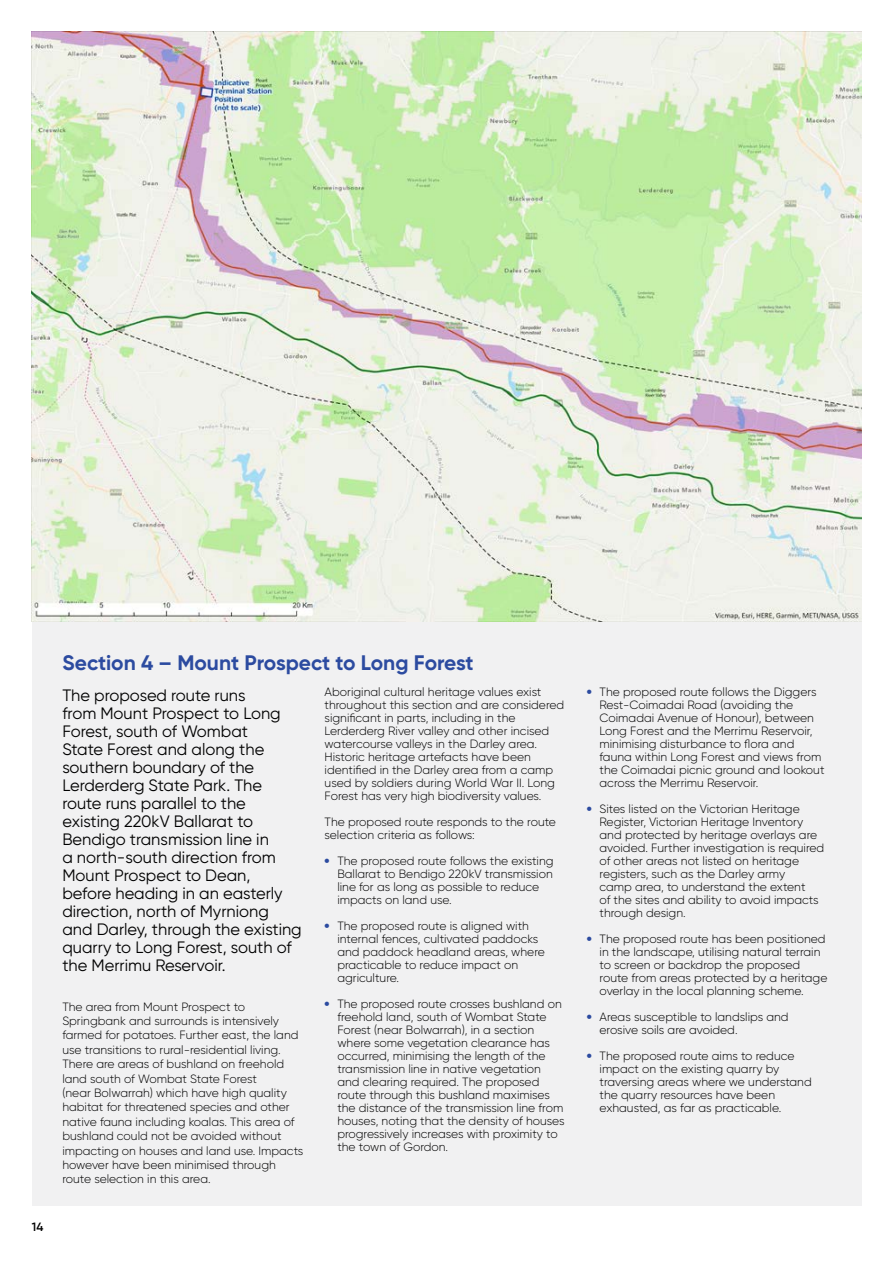
<style>
.page{position:relative;width:893px;height:1263px;background:#fff}
.page>*{position:absolute;margin:0;border:0;box-sizing:border-box;transform-origin:0 0}
.t1{font:700 21px "Gilroy";color:#2c4ba0}
.t2{font:16.5px/18px "Gilroy";color:#000}
.t3{font:300 12px/13px "Gilroy";color:#000}
.t4{font:600 12px "Gilroy";color:#000}
.s1{font-weight:800;color:#2c4ba0}
</style>
<div class="page">
<div style="left:32px;top:32px;width:829px;height:1173px;background:#f1f1f2"></div>
<img style="left:32px;top:32px;width:829px;height:590px">
<p class="t4" style="left:32px;top:1219px;width:13px">14</p>
<h1 class="t1" style="left:62px;top:649px;width:413px">Section 4 – Mount Prospect to Long Forest</h1>
<p class="t2" style="left:62px;top:686px;width:241px">The proposed route runs<br>from Mount Prospect to Long<br>Forest, south of Wombat<br>State Forest and along the southern boundary of the<br>Lerderderg State Park. The route runs parallel to the existing 220kV Ballarat to<br>Bendigo transmission line in<br>a north-south direction from<br>Mount Prospect to Dean, before heading in an easterly direction, north of Myrniong and Darley, through the existing quarry to Long Forest, south of the Merrimu Reservoir.</p>
<p class="t3" style="left:62px;top:999px;width:242px;line-height:14.4px">The area from Mount Prospect to Springbank and surrounds is intensively farmed for potatoes. Further east, the land use transitions to rural-residential living.<br>There are areas of bushland on freehold land south of Wombat State Forest<br>(near Bolwarrah) which have high quality habitat for threatened species and other native fauna including koalas. This area of bushland could not be avoided without impacting on houses and land use. Impacts however have been minimised through route selection in this area.</p>
<p class="t3" style="left:325px;top:685px;width:241px">Aboriginal cultural heritage values exist throughout this section and are considered significant in parts, including in the Lerderderg River valley and other incised watercourse valleys in the Darley area.<br>Historic heritage artefacts have been identified in the Darley area from a camp used by soldiers during World War II. Long Forest has very high biodiversity values.</p>
<p class="t3" style="left:325px;top:815px;width:233px">The proposed route responds to the route selection criteria as follows:</p>
<p class="t3" style="left:337px;top:854px;width:218px;text-indent:-13px"><span class="s1">•</span> The proposed route follows the existing Ballarat to Bendigo 220kV transmission line for as long as possible to reduce impacts on land use.</p>
<p class="t3" style="left:337px;top:919px;width:209px;text-indent:-13px"><span class="s1">•</span> The proposed route is aligned with internal fences, cultivated paddocks and paddock headland areas, where practicable to reduce impact on agriculture.</p>
<p class="t3" style="left:337px;top:997px;width:229px;text-indent:-13px"><span class="s1">•</span> The proposed route crosses bushland on freehold land, south of Wombat State Forest (near Bolwarrah), in a section where some vegetation clearance has occurred, minimising the length of the transmission line in native vegetation and clearing required. The proposed route through this bushland maximises the distance of the transmission line from houses, noting that the density of houses progressively increases with proximity to the town of Gordon.</p>
<p class="t3" style="left:600px;top:685px;width:226px;text-indent:-13px"><span class="s1">•</span> The proposed route follows the Diggers Rest-Coimadai Road (avoiding the Coimadai Avenue of Honour), between Long Forest and the Merrimu Reservoir, minimising disturbance to flora and fauna within Long Forest and views from the Coimadai picnic ground and lookout across the Merrimu Reservoir.</p>
<p class="t3" style="left:600px;top:802px;width:226px;text-indent:-13px"><span class="s1">•</span> Sites listed on the Victorian Heritage Register, Victorian Heritage Inventory and protected by heritage overlays are avoided. Further investigation is required of other areas not listed on heritage registers, such as the Darley army<br>camp area, to understand the extent<br>of the sites and ability to avoid impacts through design.</p>
<p class="t3" style="left:600px;top:932px;width:229px;text-indent:-13px"><span class="s1">•</span> The proposed route has been positioned in the landscape, utilising natural terrain to screen or backdrop the proposed route from areas protected by a heritage overlay in the local planning scheme.</p>
<p class="t3" style="left:600px;top:1010px;width:191px;text-indent:-13px"><span class="s1">•</span> Areas susceptible to landslips and erosive soils are avoided.</p>
<p class="t3" style="left:600px;top:1049px;width:214px;text-indent:-13px"><span class="s1">•</span> The proposed route aims to reduce impact on the existing quarry by traversing areas where we understand the quarry resources have been exhausted, as far as practicable.</p>
</div>
